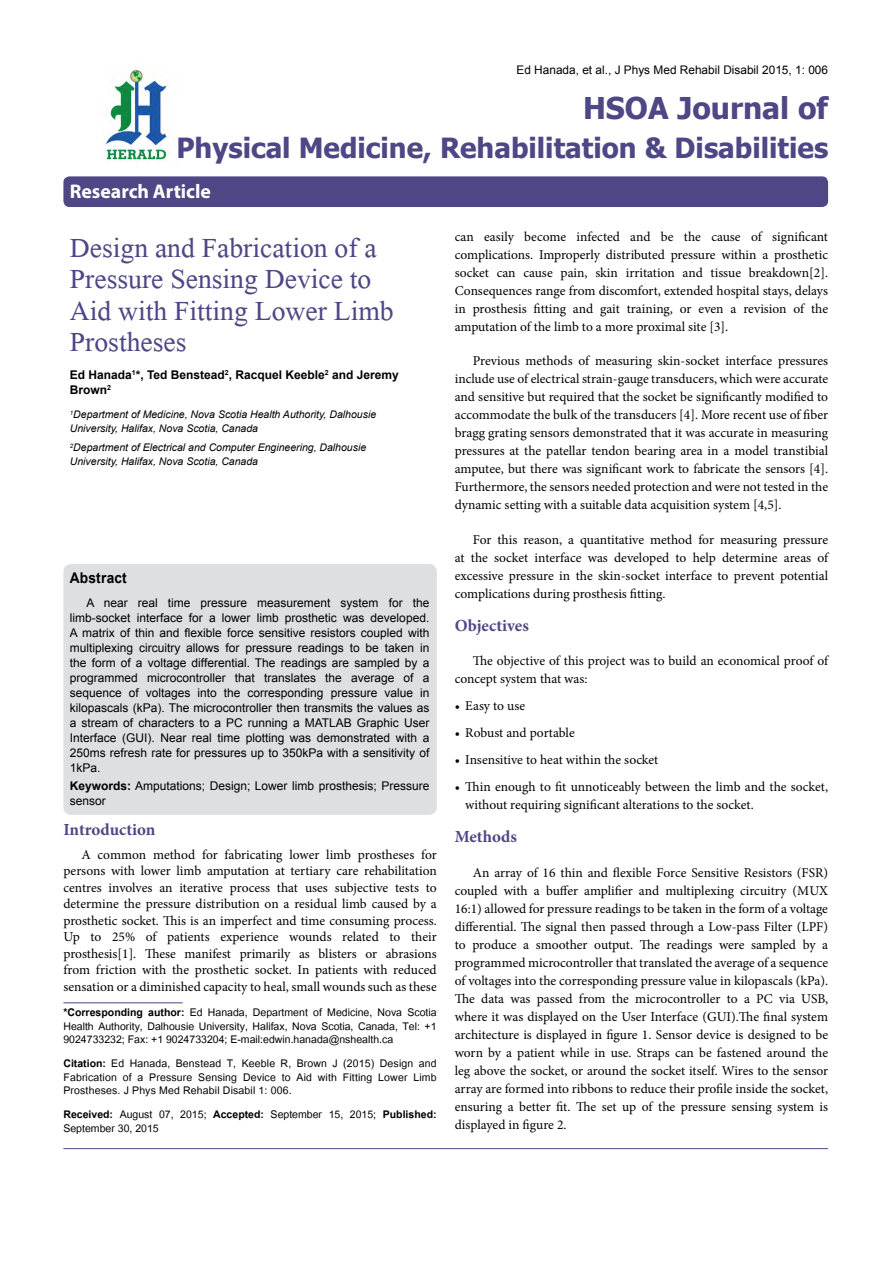
<style>
.page{position:relative;width:893px;height:1263px;background:#fff}
.page>*{position:absolute;margin:0;border:0;box-sizing:border-box;transform-origin:0 0}
.t1{font:41.25px/31.5px "Microsoft Himalaya";color:#4d4785}
.t2{font:700 30px "Tahoma";color:#4d4785}
.t3{font:700 27.75px "Tahoma";color:#4d4785}
.t4{font:700 19.8px "Myriad Hebrew";color:#fff}
.t5{font:700 16.95px "Minion Pro";color:#4d4785}
.t6{font:700 14.85px "Arial";letter-spacing:.015em;color:#000;scale:.93 1}
.t7{font:14.7px/13.5px "Utsaah";color:#000;text-align:justify}
.t8{font:13.5px/18px "Minion Pro";color:#000;text-align:justify}
.t9{font:12px/15px "Arial";color:#000;text-align:justify}
.t10{font:700 12px/15px "Arial";color:#000}
.t11{font:11.85px "Arial";color:#000}
.t12{font:italic 10.5px/13.5px "Arial";color:#000}
.s1{font-weight:700}
</style>
<div class="page">
<div style="left:63px;top:176px;width:765px;height:31px;background:#4d4785;border-radius:6px"></div>
<div style="left:63px;top:564px;width:374px;height:251px;background:#dedfe0;border-radius:8px"></div>
<hr style="left:63px;top:1002px;width:120px;height:1px;background:#4d4785">
<img style="left:105px;top:70px;width:64px;height:92px">
<hr style="left:63px;top:1148px;width:765px;height:1px;background:#4d4785">
<p class="t11" style="left:516px;top:62px;width:313px">Ed Hanada, et al., J Phys Med Rehabil Disabil 2015, 1: 006</p>
<h2 class="t2" style="left:583px;top:87px;width:247px">HSOA Journal of</h2>
<h3 class="t3" style="left:176px;top:128px;width:653px">Physical Medicine, Rehabilitation &amp; Disabilities</h3>
<h3 class="t4" style="left:70px;top:180px;width:143px">Research Article</h3>
<h1 class="t1" style="left:70px;top:227px;width:325px">Design and Fabrication of a<br>Pressure Sensing Device to<br>Aid with Fitting Lower Limb<br>Prostheses</h1>
<p class="t10" style="left:70px;top:368px;width:330px">Ed Hanada<sup>1</sup>*, Ted Benstead<sup>2</sup>, Racquel Keeble<sup>2</sup> and Jeremy<br>Brown<sup>2</sup></p>
<p class="t12" style="left:70px;top:408px;width:308px"><sup>1</sup>Department of Medicine, Nova Scotia Health Authority, Dalhousie<br>University, Halifax, Nova Scotia, Canada</p>
<p class="t12" style="left:70px;top:441px;width:298px"><sup>2</sup>Department of Electrical and Computer Engineering, Dalhousie<br>University, Halifax, Nova Scotia, Canada</p>
<p class="t6" style="left:70px;top:568px;width:63px">Abstract</p>
<p class="t9" style="left:70px;top:596px;width:361px;text-indent:16px">A near real time pressure measurement system for the limb-socket interface for a lower limb prosthetic was developed.<br>A matrix of thin and flexible force sensitive resistors coupled with multiplexing circuitry allows for pressure readings to be taken in the form of a voltage differential. The readings are sampled by a programmed microcontroller that translates the average of a sequence of voltages into the corresponding pressure value in kilopascals (kPa). The microcontroller then transmits the values as a stream of characters to a PC running a MATLAB Graphic User Interface (GUI). Near real time plotting was demonstrated with a 250ms refresh rate for pressures up to 350kPa with a sensitivity of 1kPa.</p>
<p class="t9" style="left:70px;top:779px;width:361px"><span class="s1">Keywords:</span> Amputations; Design; Lower limb prosthesis; Pressure sensor</p>
<p class="t5" style="left:63px;top:817px;width:94px">Introduction</p>
<p class="t8" style="left:63px;top:846px;width:375px;line-height:16.5px;text-indent:18px">A common method for fabricating lower limb prostheses for persons with lower limb amputation at tertiary care rehabilitation centres involves an iterative process that uses subjective tests to determine the pressure distribution on a residual limb caused by a prosthetic socket. This is an imperfect and time consuming process.<br>Up to 25% of patients experience wounds related to their prosthesis[1]. These manifest primarily as blisters or abrasions from friction with the prosthetic socket. In patients with reduced sensation or a diminished capacity to heal, small wounds such as these</p>
<p class="t7" style="left:63px;top:1007px;width:375px"><span class="s1">*Corresponding author:</span> Ed Hanada, Department of Medicine, Nova Scotia Health Authority, Dalhousie University, Halifax, Nova Scotia, Canada, Tel: +1<br>9024733232; Fax: +1 9024733204; E-mail:edwin.hanada@nshealth.ca</p>
<p class="t7" style="left:63px;top:1058px;width:375px"><span class="s1">Citation:</span> Ed Hanada, Benstead T, Keeble R, Brown J (2015) Design and Fabrication of a Pressure Sensing Device to Aid with Fitting Lower Limb Prostheses. J Phys Med Rehabil Disabil 1: 006.</p>
<p class="t7" style="left:63px;top:1109px;width:375px"><span class="s1">Received:</span> August 07, 2015; <span class="s1">Accepted:</span> September 15, 2015; <span class="s1">Published:<br></span>September 30, 2015</p>
<p class="t8" style="left:455px;top:228px;width:375px">can easily become infected and be the cause of significant complications. Improperly distributed pressure within a prosthetic socket can cause pain, skin irritation and tissue breakdown[2].<br>Consequences range from discomfort, extended hospital stays, delays in prosthesis fitting and gait training, or even a revision of the amputation of the limb to a more proximal site [3].</p>
<p class="t8" style="left:455px;top:352px;width:375px;text-indent:18px">Previous methods of measuring skin-socket interface pressures include use of electrical strain-gauge transducers, which were accurate and sensitive but required that the socket be significantly modified to accommodate the bulk of the transducers [4]. More recent use of fiber bragg grating sensors demonstrated that it was accurate in measuring pressures at the patellar tendon bearing area in a model transtibial amputee, but there was significant work to fabricate the sensors [4].<br>Furthermore, the sensors needed protection and were not tested in the dynamic setting with a suitable data acquisition system [4,5].</p>
<p class="t8" style="left:455px;top:531px;width:375px;text-indent:18px">For this reason, a quantitative method for measuring pressure at the socket interface was developed to help determine areas of excessive pressure in the skin-socket interface to prevent potential complications during prosthesis fitting.</p>
<p class="t5" style="left:455px;top:613px;width:76px">Objectives</p>
<p class="t8" style="left:455px;top:652px;width:375px;text-indent:18px">The objective of this project was to build an economical proof of concept system that was:</p>
<p class="t8" style="left:455px;top:697px;width:72px">• Easy to use</p>
<p class="t8" style="left:455px;top:724px;width:121px">• Robust and portable</p>
<p class="t8" style="left:455px;top:751px;width:205px">• Insensitive to heat within the socket</p>
<p class="t8" style="left:465px;top:778px;width:364px;text-indent:-11px">• Thin enough to fit unnoticeably between the limb and the socket, without requiring significant alterations to the socket.</p>
<p class="t5" style="left:455px;top:825px;width:64px">Methods</p>
<p class="t8" style="left:455px;top:864px;width:375px;text-indent:18px">An array of 16 thin and flexible Force Sensitive Resistors (FSR) coupled with a buffer amplifier and multiplexing circuitry (MUX 16:1) allowed for pressure readings to be taken in the form of a voltage differential. The signal then passed through a Low-pass Filter (LPF) to produce a smoother output. The readings were sampled by a programmed microcontroller that translated the average of a sequence of voltages into the corresponding pressure value in kilopascals (kPa).<br>The data was passed from the microcontroller to a PC via USB, where it was displayed on the User Interface (GUI).The final system architecture is displayed in figure 1. Sensor device is designed to be worn by a patient while in use. Straps can be fastened around the leg above the socket, or around the socket itself. Wires to the sensor array are formed into ribbons to reduce their profile inside the socket, ensuring a better fit. The set up of the pressure sensing system is displayed in figure 2.</p>
</div>
